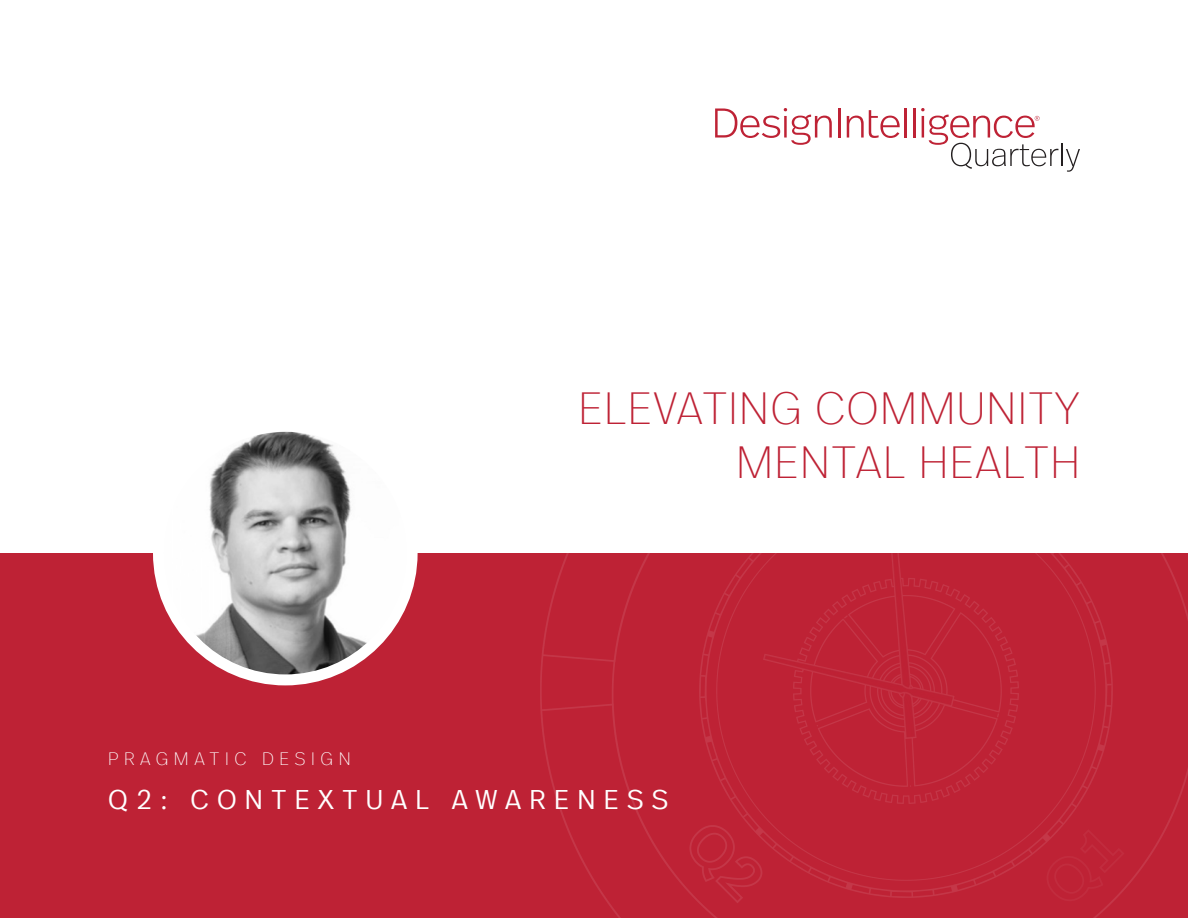
<style>
.page{position:relative;width:1188px;height:918px;background:#fff}
.page>*{position:absolute;margin:0;border:0;box-sizing:border-box;transform-origin:0 0}
.t1{font:300 expanded 45px/54px "Real Head Offc";letter-spacing:.03em;color:#be2235;text-align:right}
.t2{font:300 27px "Real Head Offc";letter-spacing:.31em;color:#fff}
.t3{font:300 expanded 18px "Real Head Offc";letter-spacing:.31em;color:#fff}
</style>
<div class="page">
<div style="left:0;top:553px;width:1188px;height:365px;background:#be2235"></div>
<hr style="left:838px;top:108px;width:2px;height:30px;background:#be2235">
<svg style="left:847px;top:110px;width:53px;height:28px"></svg>
<hr style="left:904px;top:108px;width:3px;height:30px;background:#be2235">
<hr style="left:913px;top:108px;width:2px;height:30px;background:#be2235">
<svg style="left:715px;top:108px;width:117px;height:37px"></svg>
<svg style="left:921px;top:108px;width:159px;height:64px"></svg>
<img style="left:158px;top:433px;width:250px;height:247px">
<div style="left:153px;top:421px;width:265px;height:264px;border:11px solid #fff;border-radius:50%"></div>
<img style="left:540px;top:553px;width:648px;height:365px">
<p class="t3" style="left:108px;top:748px;width:244px">PRAGMATIC DESIGN</p>
<p class="t1" style="left:578px;top:381px;width:503px">ELEVATING COMMUNITY<br>MENTAL HEALTH</p>
<p class="t2" style="left:108px;top:783px;width:562px">Q2: CONTEXTUAL AWARENESS</p>
</div>
